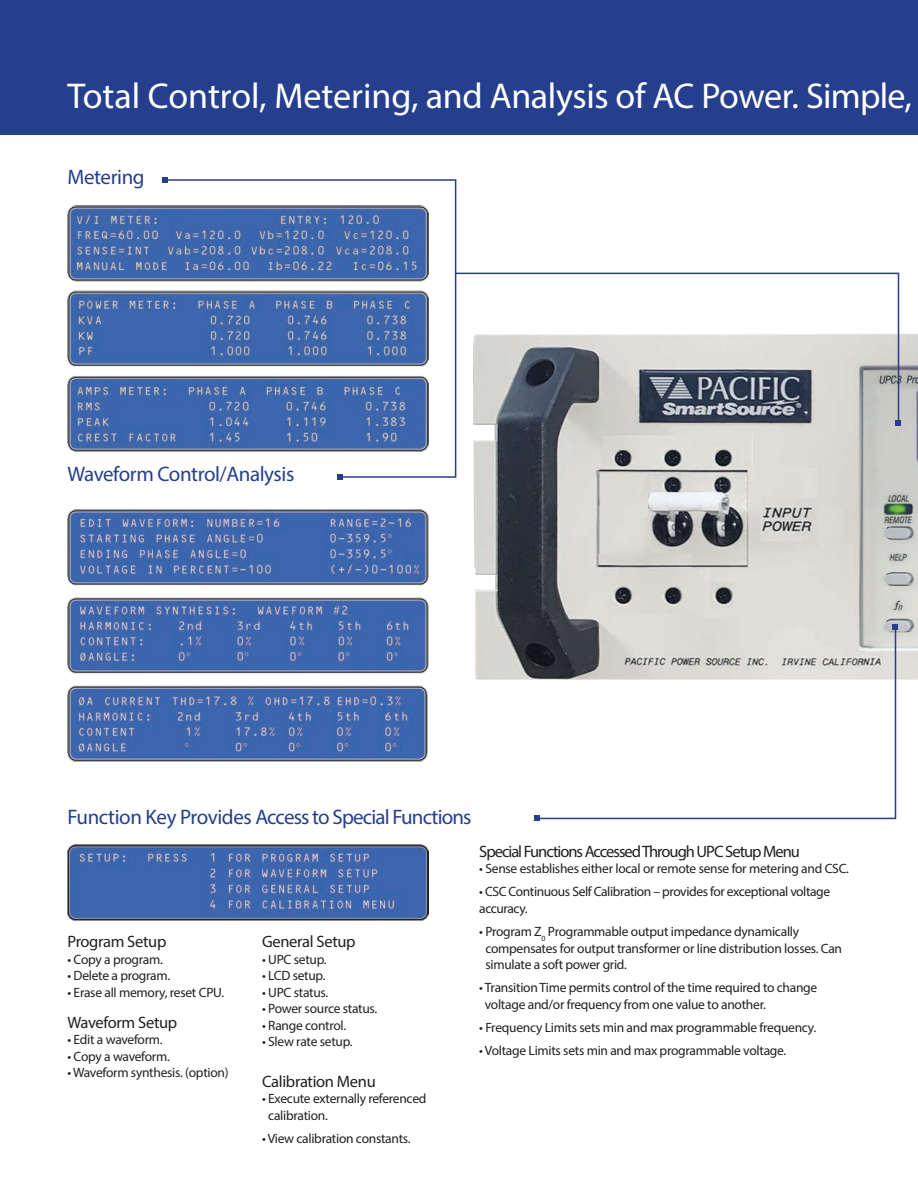
<style>
.page{position:relative;width:918px;height:1188px;background:#fff}
.page>*{position:absolute;margin:0;border:0;box-sizing:border-box;transform-origin:0 0}
.t1{font:36px "Myriad Pro";letter-spacing:-.01em;color:#fff}
.Subhead1{font:21px "Myriad Pro";letter-spacing:-.025em;color:#253f8e}
.Subhead2{font:16.5px "Myriad Pro";letter-spacing:-.03em;color:#231f20}
.Subhead2-2{font:16.5px "Myriad Pro";letter-spacing:-.06em;color:#231f20}
.Bullets{font:13.5px/16.5px "Myriad Pro";letter-spacing:-.02em;color:#231f20}
</style>
<div class="page">
<img style="left:473px;top:334px;width:445px;height:346px">
<div style="left:0;top:0;width:918px;height:135px;background:#253f8e"></div>
<svg style="left:457px;top:272px;width:443px;height:152px"></svg>
<svg style="left:896px;top:420px;width:6px;height:6px"></svg>
<svg style="left:338px;top:179px;width:119px;height:301px"></svg>
<hr style="left:165px;top:179px;width:291px;height:2px;background:#253f8e">
<svg style="left:162px;top:177px;width:6px;height:6px"></svg>
<svg style="left:536px;top:626px;width:361px;height:194px"></svg>
<svg style="left:534px;top:815px;width:6px;height:6px"></svg>
<svg style="left:892px;top:624px;width:6px;height:6px"></svg>
<img style="left:67px;top:206px;width:362px;height:246px">
<img style="left:67px;top:510px;width:362px;height:251px">
<img style="left:67px;top:845px;width:362px;height:76px">
<p class="t1" style="left:68px;top:74px;width:846px">Total Control, Metering, and Analysis of AC Power. Simple,</p>
<p class="Subhead1" style="left:68px;top:165px;width:79px">Metering</p>
<p class="Subhead1" style="left:68px;top:461px;width:228px">Waveform Control/Analysis</p>
<p class="Subhead1" style="left:68px;top:804px;width:406px">Function Key Provides Access to Special Functions</p>
<p class="Subhead2" style="left:68px;top:932px;width:100px">Program Setup</p>
<p class="Bullets" style="left:68px;top:951px;width:97px">• Copy a program.</p>
<p class="Bullets" style="left:68px;top:967px;width:104px">• Delete a program.</p>
<p class="Bullets" style="left:68px;top:984px;width:158px">• Erase all memory, reset CPU.</p>
<p class="Subhead2" style="left:68px;top:1012px;width:111px">Waveform Setup</p>
<p class="Bullets" style="left:68px;top:1031px;width:97px">• Edit a waveform.</p>
<p class="Bullets" style="left:68px;top:1048px;width:104px">• Copy a waveform.</p>
<p class="Bullets" style="left:68px;top:1064px;width:163px">• Waveform synthesis. (option)</p>
<p class="Subhead2" style="left:262px;top:932px;width:95px">General Setup</p>
<p class="Bullets" style="left:262px;top:951px;width:66px">• UPC setup.</p>
<p class="Bullets" style="left:262px;top:967px;width:65px">• LCD setup.</p>
<p class="Bullets" style="left:262px;top:984px;width:68px">• UPC status.</p>
<p class="Bullets" style="left:262px;top:1000px;width:117px">• Power source status.</p>
<p class="Bullets" style="left:262px;top:1017px;width:86px">• Range control.</p>
<p class="Bullets" style="left:262px;top:1033px;width:92px">• Slew rate setup.</p>
<p class="Subhead2" style="left:262px;top:1071px;width:115px">Calibration Menu</p>
<p class="Bullets" style="left:268px;top:1091px;width:160px;text-indent:-6px">• Execute externally referenced calibration.</p>
<p class="Bullets" style="left:262px;top:1130px;width:150px">• View calibration constants.</p>
<p class="Subhead2-2" style="left:479px;top:841px;width:322px">Special Functions Accessed Through UPC Setup Menu</p>
<p class="Bullets" style="left:479px;top:860px;width:371px">• Sense establishes either local or remote sense for metering and CSC.</p>
<p class="Bullets" style="left:479px;top:883px;width:352px">• CSC Continuous Self Calibration – provides for exceptional voltage accuracy.</p>
<p class="Bullets" style="left:485px;top:923px;width:358px;text-indent:-6px">• Program Z<sub>0</sub> Programmable output impedance dynamically compensates for output transformer or line distribution losses. Can simulate a soft power grid.</p>
<p class="Bullets" style="left:485px;top:979px;width:334px;text-indent:-6px">• Transition Time permits control of the time required to change voltage and/or frequency from one value to another.</p>
<p class="Bullets" style="left:479px;top:1019px;width:339px">• Frequency Limits sets min and max programmable frequency.</p>
<p class="Bullets" style="left:479px;top:1042px;width:309px">• Voltage Limits sets min and max programmable voltage.</p>
</div>
